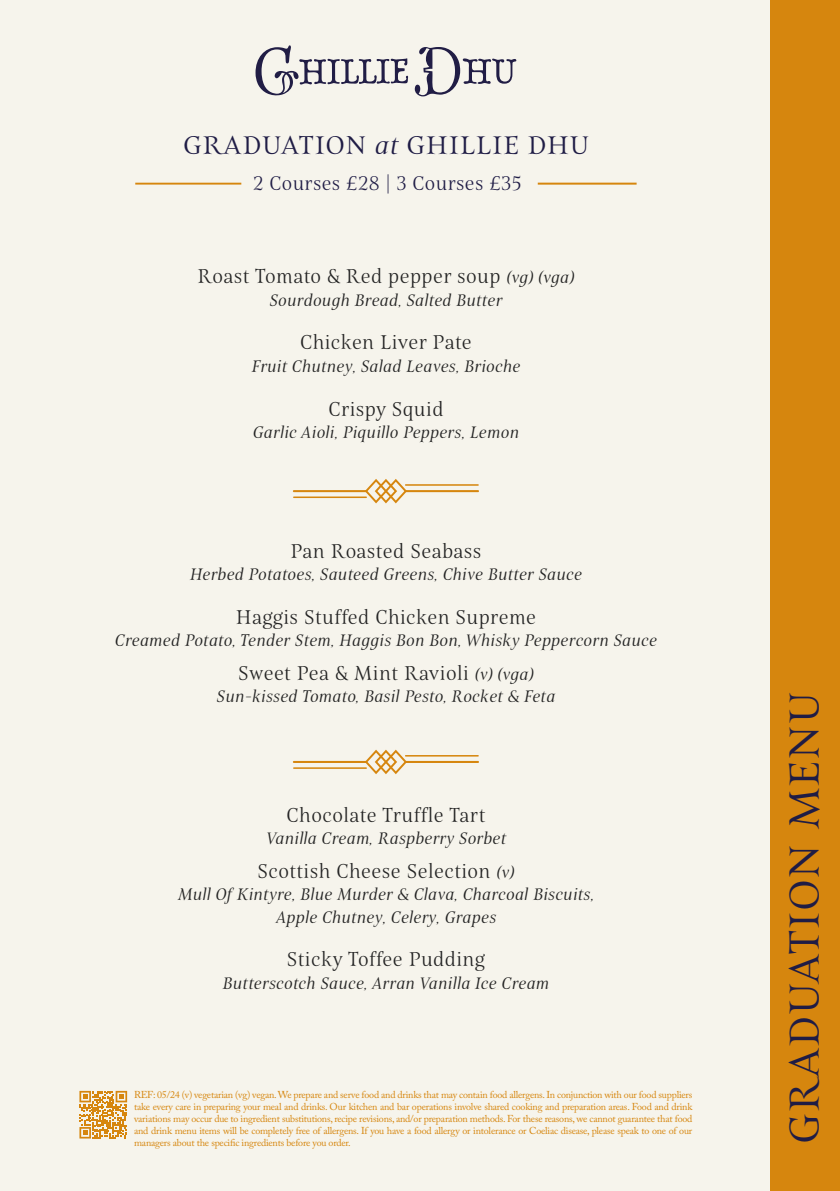
<style>
.page{position:relative;width:840px;height:1191px;background:#fff}
.page>*{position:absolute;margin:0;border:0;box-sizing:border-box;transform-origin:0 0}
.t1{font:42.4px "Belda Ext Boo";letter-spacing:.02em;color:#1f1c45}
.t2{font:26px "Belda Ext Boo";letter-spacing:.02em;color:#1f1c45}
.t3{font:20.4px "Belda Nor Lig";letter-spacing:.02em;color:#232323}
.t4{font:20px "Belda Nor Lig";letter-spacing:.02em;color:#1f1c45}
.t5{font:17px/22.2px "Belda Nor Boo It";letter-spacing:.02em;color:#232323;text-align:center}
.t6{font:10px/12px "Adobe Caslon Pro";letter-spacing:-.02em;color:#d6860e;text-align:justify}
.s1{font-family:"Belda Ext Boo It"}
.s2{font-family:"Belda Nor Boo It";font-size:17px}
</style>
<div class="page">
<div style="left:0;top:0;width:839px;height:1191px;background:#f6f4ec"></div>
<svg style="left:255px;top:45px;width:153px;height:51px"></svg>
<svg style="left:414px;top:47px;width:102px;height:49px"></svg>
<div style="left:769px;top:0;width:70px;height:1191px;background:#d6860e"></div>
<hr style="left:537px;top:183px;width:99px;height:2px;background:#d6860e">
<hr style="left:135px;top:183px;width:106px;height:2px;background:#d6860e">
<svg style="left:79px;top:1090px;width:48px;height:48px"></svg>
<hr style="left:404px;top:490px;width:74px;height:2px;background:#d6860e">
<hr style="left:405px;top:484px;width:73px;height:2px;background:#d6860e">
<hr style="left:293px;top:490px;width:74px;height:2px;background:#d6860e">
<hr style="left:293px;top:496px;width:73px;height:2px;background:#d6860e">
<svg style="left:364px;top:479px;width:43px;height:24px"></svg>
<hr style="left:404px;top:761px;width:74px;height:2px;background:#d6860e">
<hr style="left:405px;top:755px;width:73px;height:1px;background:#d6860e">
<hr style="left:293px;top:761px;width:74px;height:2px;background:#d6860e">
<hr style="left:293px;top:767px;width:73px;height:2px;background:#d6860e">
<svg style="left:364px;top:749px;width:43px;height:25px"></svg>
<h2 class="t2" style="left:183px;top:129px;width:407px">GRADUATION <span class="s1">at</span> GHILLIE DHU</h2>
<h3 class="t4" style="left:253px;top:170px;width:270px">2 Courses £28 | 3 Courses £35</h3>
<h3 class="t3" style="left:197px;top:264px;width:378px">Roast Tomato &amp; Red pepper soup <span class="s2">(vg) (vga)</span></h3>
<h3 class="t5" style="left:269px;top:288px;width:234px">Sourdough Bread, Salted Butter</h3>
<h3 class="t3" style="left:300px;top:330px;width:173px">Chicken Liver Pate</h3>
<h3 class="t5" style="left:251px;top:354px;width:270px">Fruit Chutney, Salad Leaves, Brioche</h3>
<h3 class="t3" style="left:328px;top:396px;width:117px">Crispy Squid</h3>
<h3 class="t5" style="left:253px;top:420px;width:267px">Garlic Aioli, Piquillo Peppers, Lemon</h3>
<h3 class="t3" style="left:290px;top:538px;width:192px">Pan Roasted Seabass</h3>
<h3 class="t5" style="left:190px;top:563px;width:393px">Herbed Potatoes, Sauteed Greens, Chive Butter Sauce</h3>
<h3 class="t3" style="left:236px;top:604px;width:302px">Haggis Stuffed Chicken Supreme</h3>
<h3 class="t5" style="left:115px;top:629px;width:543px">Creamed Potato, Tender Stem, Haggis Bon Bon, Whisky Peppercorn Sauce</h3>
<h3 class="t3" style="left:238px;top:660px;width:297px">Sweet Pea &amp; Mint Ravioli <span class="s2">(v) (vga)</span></h3>
<h3 class="t5" style="left:216px;top:685px;width:340px">Sun-kissed Tomato, Basil Pesto, Rocket &amp; Feta</h3>
<h3 class="t3" style="left:286px;top:802px;width:200px">Chocolate Truffle Tart</h3>
<h3 class="t5" style="left:265px;top:827px;width:242px">Vanilla Cream, Raspberry Sorbet</h3>
<h3 class="t3" style="left:257px;top:859px;width:258px">Scottish Cheese Selection <span class="s2">(v)</span></h3>
<h3 class="t5" style="left:178px;top:883px;width:417px">Mull Of Kintyre, Blue Murder &amp; Clava, Charcoal Biscuits,<br>Apple Chutney, Celery, Grapes</h3>
<h3 class="t3" style="left:287px;top:947px;width:199px">Sticky Toffee Pudding</h3>
<h3 class="t5" style="left:222px;top:971px;width:328px">Butterscotch Sauce, Arran Vanilla Ice Cream</h3>
<p class="t6" style="left:134px;top:1088px;width:559px">REF: 05/24 (v) vegetarian (vg) vegan. We prepare and serve food and drinks that may contain food allergens. In conjunction with our food suppliers take every care in preparing your meal and drinks. Our kitchen and bar operations involve shared cooking and preparation areas. Food and drink variations may occur due to ingredient substitutions, recipe revisions, and/or preparation methods. For these reasons, we cannot guarantee that food and drink menu items will be completely free of allergens. If you have a food allergy or intolerance or Coeliac disease, please speak to one of our managers about the specific ingredients before you order.</p>
<h1 class="t1" style="left:777px;top:1143px;width:453px;rotate:-90deg">GRADUATION MENU</h1>
</div>
